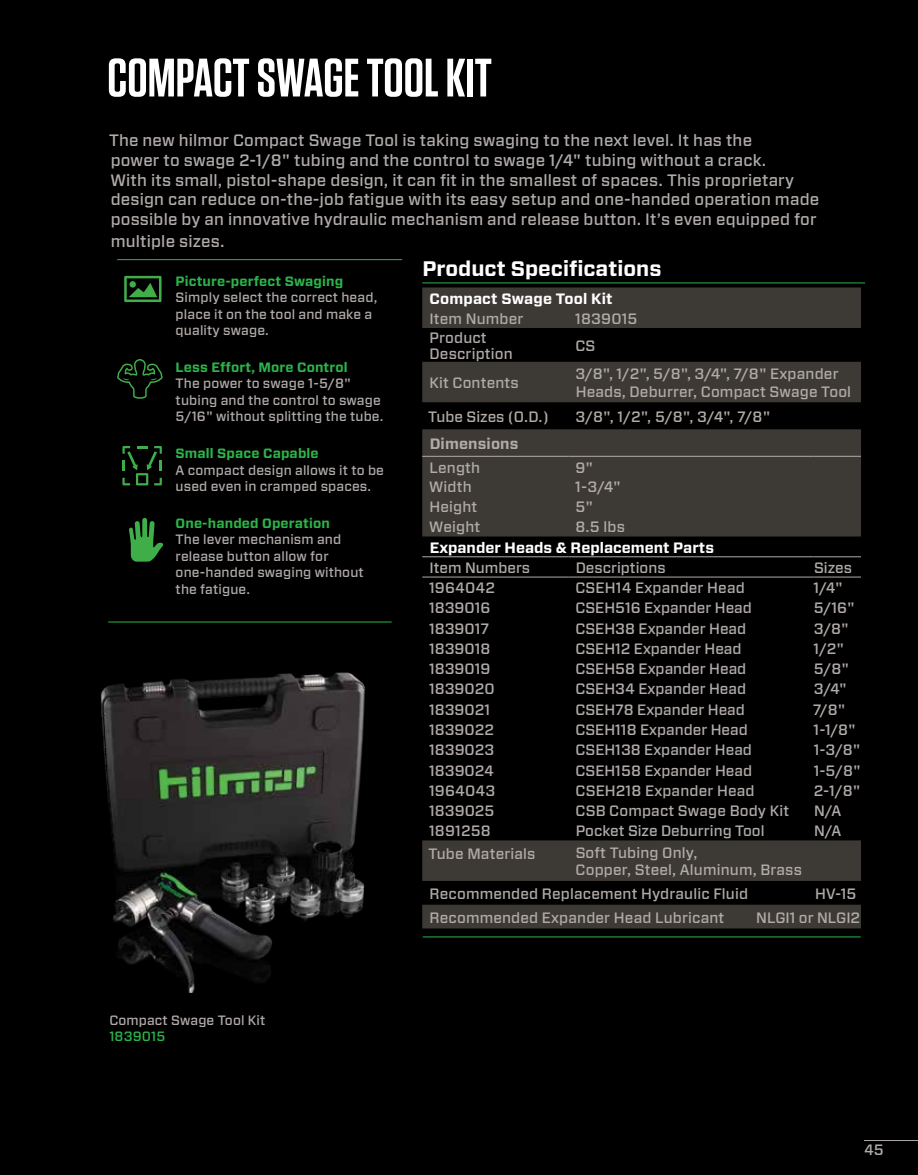
<style>
.page{position:relative;width:918px;height:1175px;background:#fff}
.page>*{position:absolute;margin:0;border:0;box-sizing:border-box;transform-origin:0 0}
.t1{font:600 54px "Tungsten";color:#fff}
.t2{font:700 21px "Forza";color:#fff}
.t3{font:500 16.5px/19.8px "Forza";letter-spacing:.01em;color:#b0aba9}
.t4{font:500 15px/16.5px "Forza";color:#b0aba9}
.t5{font:700 15px "Forza";color:#fff}
.t6{font:700 15px "Forza";letter-spacing:.01em;color:#b0aba9}
.t7{font:500 13.5px/16.5px "Forza";letter-spacing:.01em;color:#b0aba9}
.t8{font:700 13.5px "Forza";letter-spacing:.01em;color:#2cb34a}
.t9{font:500 13.5px "Forza";letter-spacing:.01em;color:#2cb34a}
</style>
<div class="page">
<div style="left:0;top:0;width:918px;height:1174px;background:#000"></div>
<hr style="left:864px;top:1140px;width:54px;height:1px;background:#b0aba9">
<hr style="left:108px;top:621px;width:284px;height:1px;background:#2cb34a">
<svg style="left:124px;top:276px;width:38px;height:26px"></svg>
<svg style="left:117px;top:359px;width:46px;height:40px"></svg>
<svg style="left:122px;top:446px;width:40px;height:39px"></svg>
<svg style="left:129px;top:518px;width:34px;height:43px"></svg>
<img style="left:100px;top:672px;width:266px;height:320px">
<svg style="left:422px;top:287px;width:439px;height:641px"></svg>
<hr style="left:422px;top:456px;width:146px;height:1px;background:#b0aba9">
<hr style="left:568px;top:456px;width:246px;height:1px;background:#b0aba9">
<hr style="left:814px;top:456px;width:47px;height:1px;background:#b0aba9">
<hr style="left:422px;top:556px;width:146px;height:1px;background:#b0aba9">
<hr style="left:568px;top:556px;width:246px;height:1px;background:#b0aba9">
<hr style="left:814px;top:556px;width:47px;height:1px;background:#b0aba9">
<hr style="left:422px;top:577px;width:146px;height:1px;background:#b0aba9">
<hr style="left:568px;top:577px;width:246px;height:1px;background:#b0aba9">
<hr style="left:814px;top:577px;width:47px;height:1px;background:#b0aba9">
<hr style="left:422px;top:282px;width:443px;height:1px;background:#2cb34a">
<hr style="left:117px;top:259px;width:285px;height:1px;background:#2cb34a">
<hr style="left:423px;top:936px;width:438px;height:1px;background:#2cb34a">
<h1 class="t1" style="left:107px;top:49px;width:386px">COMPACT SWAGE TOOL KIT</h1>
<p class="t3" style="left:109px;top:130px;width:712px">The new hilmor Compact Swage Tool is taking swaging to the next level. It has the<br>power to swage 2-1/8" tubing and the control to swage 1/4" tubing without a crack.<br>With its small, pistol-shape design, it can fit in the smallest of spaces. This proprietary design can reduce on-the-job fatigue with its easy setup and one-handed operation made possible by an innovative hydraulic mechanism and release button. It’s even equipped for</p>
<p class="t3" style="left:111px;top:231px;width:115px">multiple sizes.</p>
<p class="t8" style="left:176px;top:272px;width:169px">Picture-perfect Swaging</p>
<p class="t7" style="left:176px;top:289px;width:203px">Simply select the correct head, place it on the tool and make a quality swage.</p>
<p class="t8" style="left:176px;top:358px;width:174px">Less Effort, More Control</p>
<p class="t7" style="left:176px;top:375px;width:209px">The power to swage 1-5/8" tubing and the control to swage<br>5/16" without splitting the tube.</p>
<p class="t8" style="left:176px;top:444px;width:145px">Small Space Capable</p>
<p class="t7" style="left:176px;top:461px;width:210px">A compact design allows it to be used even in cramped spaces.</p>
<p class="t8" style="left:176px;top:514px;width:156px">One-handed Operation</p>
<p class="t7" style="left:176px;top:531px;width:190px">The lever mechanism and release button allow for one-handed swaging without the fatigue.</p>
<p class="t7" style="left:109px;top:1011px;width:157px">Compact Swage Tool Kit</p>
<p class="t9" style="left:109px;top:1027px;width:58px">1839015</p>
<h2 class="t2" style="left:422px;top:255px;width:241px">Product Specifications</h2>
<p class="t5" style="left:430px;top:288px;width:185px">Compact Swage Tool Kit</p>
<p class="t4" style="left:429px;top:310px;width:96px">Item Number</p>
<p class="t4" style="left:575px;top:310px;width:64px">1839015</p>
<p class="t4" style="left:430px;top:329px;width:85px">Product<br>Description</p>
<p class="t4" style="left:576px;top:337px;width:21px">CS</p>
<p class="t4" style="left:430px;top:374px;width:91px">Kit Contents</p>
<p class="t4" style="left:575px;top:365px;width:277px;line-height:18px">3/8", 1/2", 5/8", 3/4", 7/8" Expander<br>Heads, Deburrer, Compact Swage Tool</p>
<p class="t4" style="left:428px;top:408px;width:122px">Tube Sizes (O.D.)</p>
<p class="t4" style="left:575px;top:408px;width:196px">3/8", 1/2", 5/8", 3/4", 7/8"</p>
<p class="t6" style="left:430px;top:433px;width:90px">Dimensions</p>
<p class="t4" style="left:430px;top:459px;width:52px">Length</p>
<p class="t4" style="left:576px;top:459px;width:19px">9"</p>
<p class="t4" style="left:429px;top:479px;width:44px">Width</p>
<p class="t4" style="left:575px;top:479px;width:47px">1-3/4"</p>
<p class="t4" style="left:430px;top:499px;width:49px">Height</p>
<p class="t4" style="left:575px;top:499px;width:19px">5"</p>
<p class="t4" style="left:429px;top:519px;width:53px">Weight</p>
<p class="t4" style="left:576px;top:519px;width:51px">8.5 lbs</p>
<p class="t5" style="left:430px;top:537px;width:286px">Expander Heads &amp; Replacement Parts</p>
<p class="t4" style="left:429px;top:559px;width:102px">Item Numbers</p>
<p class="t4" style="left:576px;top:559px;width:91px">Descriptions</p>
<p class="t4" style="left:814px;top:559px;width:39px">Sizes</p>
<p class="t4" style="left:429px;top:580px;width:67px">1964042</p>
<p class="t4" style="left:576px;top:580px;width:171px">CSEH14 Expander Head</p>
<p class="t4" style="left:814px;top:580px;width:31px">1/4"</p>
<p class="t4" style="left:429px;top:600px;width:63px">1839016</p>
<p class="t4" style="left:576px;top:600px;width:178px">CSEH516 Expander Head</p>
<p class="t4" style="left:814px;top:600px;width:42px">5/16"</p>
<p class="t4" style="left:429px;top:620px;width:62px">1839017</p>
<p class="t4" style="left:576px;top:620px;width:172px">CSEH38 Expander Head</p>
<p class="t4" style="left:814px;top:620px;width:36px">3/8"</p>
<p class="t4" style="left:429px;top:640px;width:63px">1839018</p>
<p class="t4" style="left:576px;top:640px;width:168px">CSEH12 Expander Head</p>
<p class="t4" style="left:814px;top:640px;width:32px">1/2"</p>
<p class="t4" style="left:429px;top:661px;width:63px">1839019</p>
<p class="t4" style="left:576px;top:661px;width:172px">CSEH58 Expander Head</p>
<p class="t4" style="left:814px;top:661px;width:37px">5/8"</p>
<p class="t4" style="left:429px;top:681px;width:67px">1839020</p>
<p class="t4" style="left:576px;top:681px;width:172px">CSEH34 Expander Head</p>
<p class="t4" style="left:814px;top:681px;width:34px">3/4"</p>
<p class="t4" style="left:429px;top:701px;width:63px">1839021</p>
<p class="t4" style="left:576px;top:701px;width:171px">CSEH78 Expander Head</p>
<p class="t4" style="left:813px;top:701px;width:34px">7/8"</p>
<p class="t4" style="left:429px;top:721px;width:66px">1839022</p>
<p class="t4" style="left:576px;top:721px;width:174px">CSEH118 Expander Head</p>
<p class="t4" style="left:814px;top:721px;width:44px">1-1/8"</p>
<p class="t4" style="left:429px;top:742px;width:67px">1839023</p>
<p class="t4" style="left:576px;top:742px;width:178px">CSEH138 Expander Head</p>
<p class="t4" style="left:814px;top:742px;width:48px">1-3/8"</p>
<p class="t4" style="left:429px;top:762px;width:66px">1839024</p>
<p class="t4" style="left:576px;top:762px;width:178px">CSEH158 Expander Head</p>
<p class="t4" style="left:814px;top:762px;width:48px">1-5/8"</p>
<p class="t4" style="left:429px;top:782px;width:68px">1964043</p>
<p class="t4" style="left:576px;top:782px;width:181px">CSEH218 Expander Head</p>
<p class="t4" style="left:814px;top:782px;width:48px">2-1/8"</p>
<p class="t4" style="left:429px;top:802px;width:67px">1839025</p>
<p class="t4" style="left:576px;top:802px;width:215px">CSB Compact Swage Body Kit</p>
<p class="t4" style="left:814px;top:802px;width:29px">N/A</p>
<p class="t4" style="left:429px;top:823px;width:63px">1891258</p>
<p class="t4" style="left:576px;top:823px;width:190px">Pocket Size Deburring Tool</p>
<p class="t4" style="left:814px;top:823px;width:29px">N/A</p>
<p class="t4" style="left:428px;top:845px;width:109px">Tube Materials</p>
<p class="t4" style="left:576px;top:845px;width:228px">Soft Tubing Only,<br>Copper, Steel, Aluminum, Brass</p>
<p class="t4" style="left:430px;top:885px;width:320px">Recommended Replacement Hydraulic Fluid</p>
<p class="t4" style="left:815px;top:885px;width:43px">HV-15</p>
<p class="t4" style="left:430px;top:909px;width:296px">Recommended Expander Head Lubricant</p>
<p class="t4" style="left:756px;top:909px;width:105px">NLGI1 or NLGI2</p>
<p class="t4" style="left:864px;top:1141px;width:21px">45</p>
</div>
